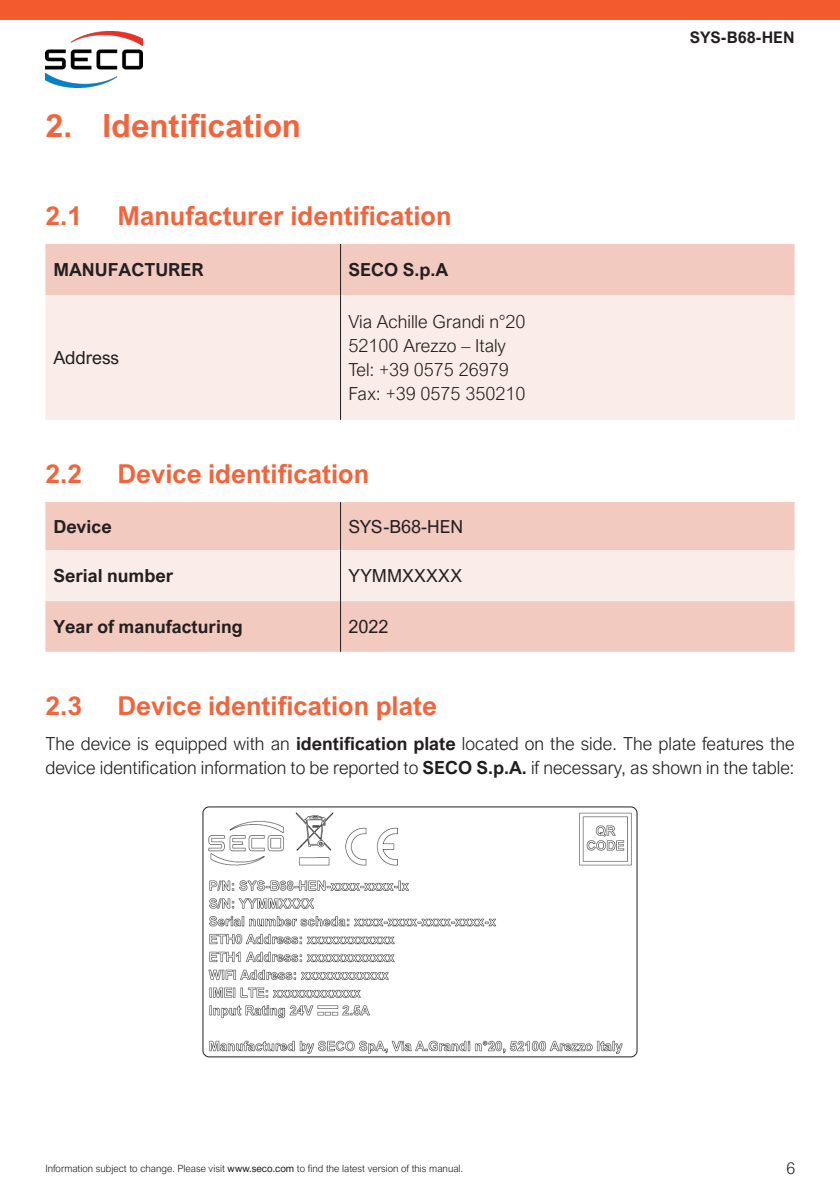
<style>
.page{position:relative;width:840px;height:1191px;background:#fff}
.page>*{position:absolute;margin:0;border:0;box-sizing:border-box;transform-origin:0 0}
.t1{font:700 32px "Arial Nova";color:#f2653c}
.t2{font:700 26px "Arial Nova";color:#f2653c}
.Corpo_testo{font:300 18px/24px "Arial Nova";color:#231f20}
.Corpo_bold_condensed{font:700 18px "Arial Nova";color:#231f20}
.Corpo_bold_condensed-2{font:18px "Arial Nova";color:#231f20}
.Corpo_bold_condensed-3{font:18px "Arial Nova";letter-spacing:.02em;color:#231f20}
.t3{font:700 16px "Arial Nova";color:#231f20}
.t4{font:300 16px "Arial Nova";color:#231f20}
.t5{font:300 10px "Arial Nova";color:#231f20}
.s1{font-weight:700}
.s2{font-weight:400}
</style>
<div class="page">
<div style="left:0;top:0;width:839px;height:20px;background:#f35b2f"></div>
<img style="left:45px;top:31px;width:97px;height:57px">
<div style="left:45px;top:244px;width:749px;height:51px;background:#f2cac0"></div>
<div style="left:45px;top:295px;width:749px;height:125px;background:#faece8"></div>
<hr style="left:340px;top:244px;width:1px;height:51px;background:#231f20">
<hr style="left:340px;top:295px;width:1px;height:125px;background:#231f20">
<div style="left:45px;top:502px;width:749px;height:150px;background:#f2cac0"></div>
<div style="left:45px;top:550px;width:749px;height:51px;background:#faece8"></div>
<hr style="left:340px;top:502px;width:1px;height:48px;background:#231f20">
<hr style="left:340px;top:550px;width:1px;height:51px;background:#231f20">
<hr style="left:340px;top:601px;width:1px;height:51px;background:#231f20">
<img style="left:204px;top:808px;width:432px;height:249px">
<div style="left:202px;top:806px;width:435px;height:251px;border:1px solid #231f20;border-radius:6px"></div>
<p class="t1" style="left:45px;top:107px;width:257px">2. Identification</p>
<p class="t2" style="left:45px;top:200px;width:38px">2.1</p>
<p class="t2" style="left:117px;top:200px;width:335px">Manufacturer identification</p>
<p class="Corpo_bold_condensed" style="left:53px;top:259px;width:151px">MANUFACTURER</p>
<p class="Corpo_bold_condensed" style="left:348px;top:259px;width:101px">SECO S.p.A</p>
<p class="Corpo_bold_condensed-2" style="left:53px;top:347px;width:67px">Address</p>
<p class="Corpo_testo" style="left:348px;top:310px;width:178px">Via Achille Grandi n°20</p>
<p class="Corpo_testo" style="left:348px;top:334px;width:159px">52100 Arezzo – Italy</p>
<p class="Corpo_testo" style="left:348px;top:358px;width:162px">Tel: +39 0575 26979</p>
<p class="Corpo_testo" style="left:348px;top:382px;width:178px">Fax: +39 0575 350210</p>
<p class="t2" style="left:45px;top:458px;width:38px">2.2</p>
<p class="t2" style="left:117px;top:458px;width:253px">Device identification</p>
<p class="Corpo_bold_condensed" style="left:53px;top:516px;width:60px">Device</p>
<p class="Corpo_bold_condensed-2" style="left:348px;top:516px;width:116px">SYS-B68-HEN</p>
<p class="Corpo_bold_condensed" style="left:53px;top:565px;width:121px">Serial number</p>
<p class="Corpo_bold_condensed-3" style="left:348px;top:565px;width:115px">YYMMXXXXX</p>
<p class="Corpo_bold_condensed" style="left:53px;top:616px;width:191px">Year of manufacturing</p>
<p class="Corpo_bold_condensed-2" style="left:348px;top:616px;width:42px">2022</p>
<p class="t3" style="left:689px;top:28px;width:106px">SYS-B68-HEN</p>
<p class="t2" style="left:45px;top:690px;width:38px">2.3</p>
<p class="t2" style="left:117px;top:690px;width:321px">Device identification plate</p>
<p class="Corpo_testo" style="left:45px;top:731px;width:750px">The device is equipped with an <span class="s1">identification plate</span> located on the side. The plate features the device identification information to be reported to <span class="s1">SECO S.p.A.</span> if necessary, as shown in the table:</p>
<p class="t5" style="left:45px;top:1162px;width:419px">Information subject to change. Please visit <span class="s2">www.seco.com</span> to find the latest version of this manual.</p>
<p class="t4" style="left:786px;top:1159px;width:10px">6</p>
</div>
